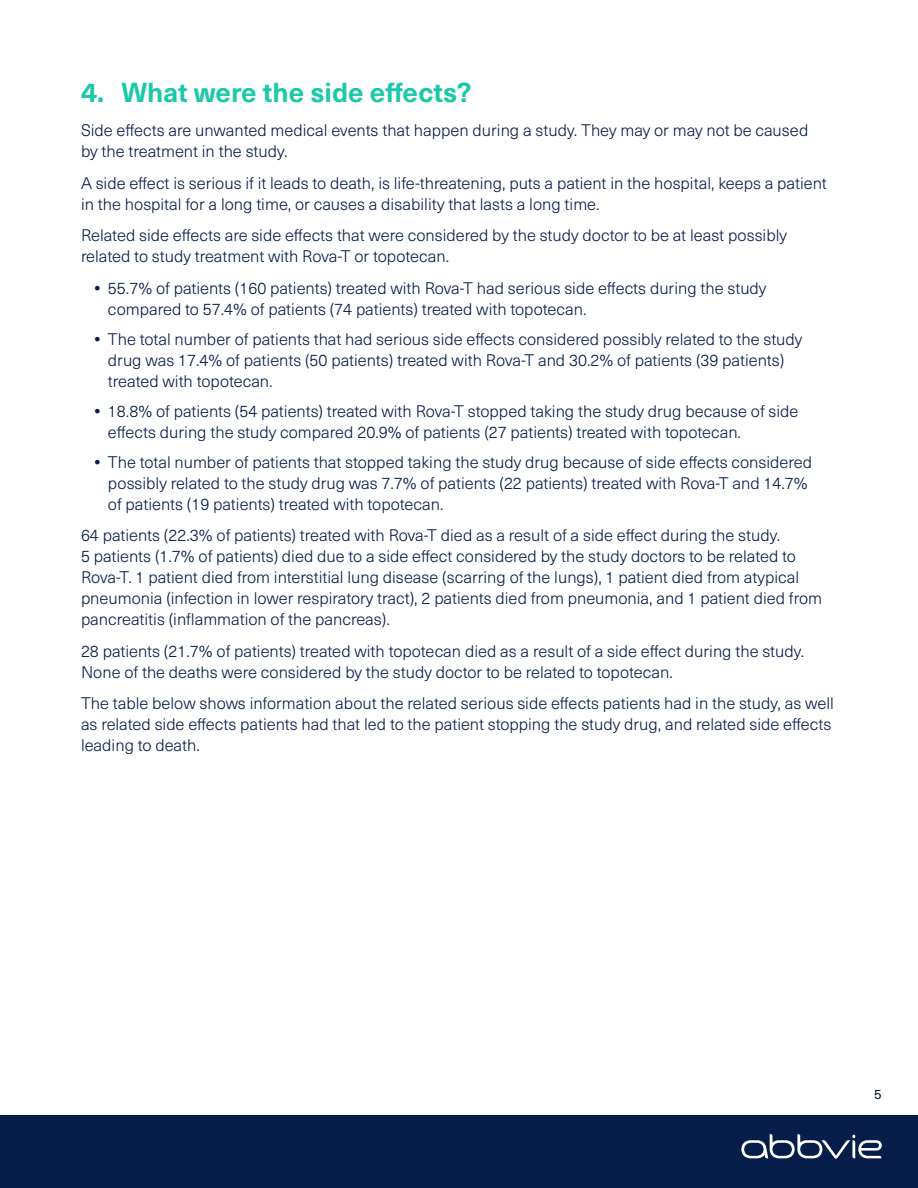
<style>
.page{position:relative;width:918px;height:1188px;background:#fff}
.page>*{position:absolute;margin:0;border:0;box-sizing:border-box;transform-origin:0 0}
.t1{font:700 27px "Neue Haas Unica Pro";color:#1ac9a8}
.t2{font:300 16.5px/21px "Neue Haas Unica Pro";color:#071d49}
.t3{font:13.5px "Neue Haas Unica Pro";color:#071d49}
.s1{font-weight:700}
</style>
<div class="page">
<div style="left:0;top:1115px;width:918px;height:73px;background:#071d49"></div>
<svg style="left:741px;top:1134px;width:141px;height:25px"></svg>
<h1 class="t1" style="left:81px;top:76px;width:392px">4. What were the side effects?</h1>
<p class="t2" style="left:81px;top:120px;width:729px">Side effects are unwanted medical events that happen during a study. They may or may not be caused by the treatment in the study.</p>
<p class="t2" style="left:81px;top:173px;width:747px">A side effect is serious if it leads to death, is life-threatening, puts a patient in the hospital, keeps a patient in the hospital for a long time, or causes a disability that lasts a long time.</p>
<p class="t2" style="left:81px;top:225px;width:707px">Related side effects are side effects that were considered by the study doctor to be at least possibly related to study treatment with Rova-T or topotecan.</p>
<p class="t2" style="left:108px;top:278px;width:660px;text-indent:-13px"><span class="s1">•</span> 55.7% of patients (160 patients) treated with Rova-T had serious side effects during the study compared to 57.4% of patients (74 patients) treated with topotecan.</p>
<p class="t2" style="left:108px;top:329px;width:696px;text-indent:-13px"><span class="s1">•</span> The total number of patients that had serious side effects considered possibly related to the study drug was 17.4% of patients (50 patients) treated with Rova-T and 30.2% of patients (39 patients) treated with topotecan.</p>
<p class="t2" style="left:108px;top:401px;width:692px;text-indent:-13px"><span class="s1">•</span> 18.8% of patients (54 patients) treated with Rova-T stopped taking the study drug because of side effects during the study compared 20.9% of patients (27 patients) treated with topotecan.</p>
<p class="t2" style="left:108px;top:452px;width:706px;text-indent:-13px"><span class="s1">•</span> The total number of patients that stopped taking the study drug because of side effects considered possibly related to the study drug was 7.7% of patients (22 patients) treated with Rova-T and 14.7% of patients (19 patients) treated with topotecan.</p>
<p class="t2" style="left:81px;top:525px;width:743px">64 patients (22.3% of patients) treated with Rova-T died as a result of a side effect during the study.<br>5 patients (1.7% of patients) died due to a side effect considered by the study doctors to be related to Rova-T. 1 patient died from interstitial lung disease (scarring of the lungs), 1 patient died from atypical pneumonia (infection in lower respiratory tract), 2 patients died from pneumonia, and 1 patient died from pancreatitis (inflammation of the pancreas).</p>
<p class="t2" style="left:81px;top:641px;width:725px">28 patients (21.7% of patients) treated with topotecan died as a result of a side effect during the study.<br>None of the deaths were considered by the study doctor to be related to topotecan.</p>
<p class="t2" style="left:81px;top:693px;width:754px">The table below shows information about the related serious side effects patients had in the study, as well as related side effects patients had that led to the patient stopping the study drug, and related side effects leading to death.</p>
<p class="t3" style="left:874px;top:1086px;width:9px">5</p>
</div>
